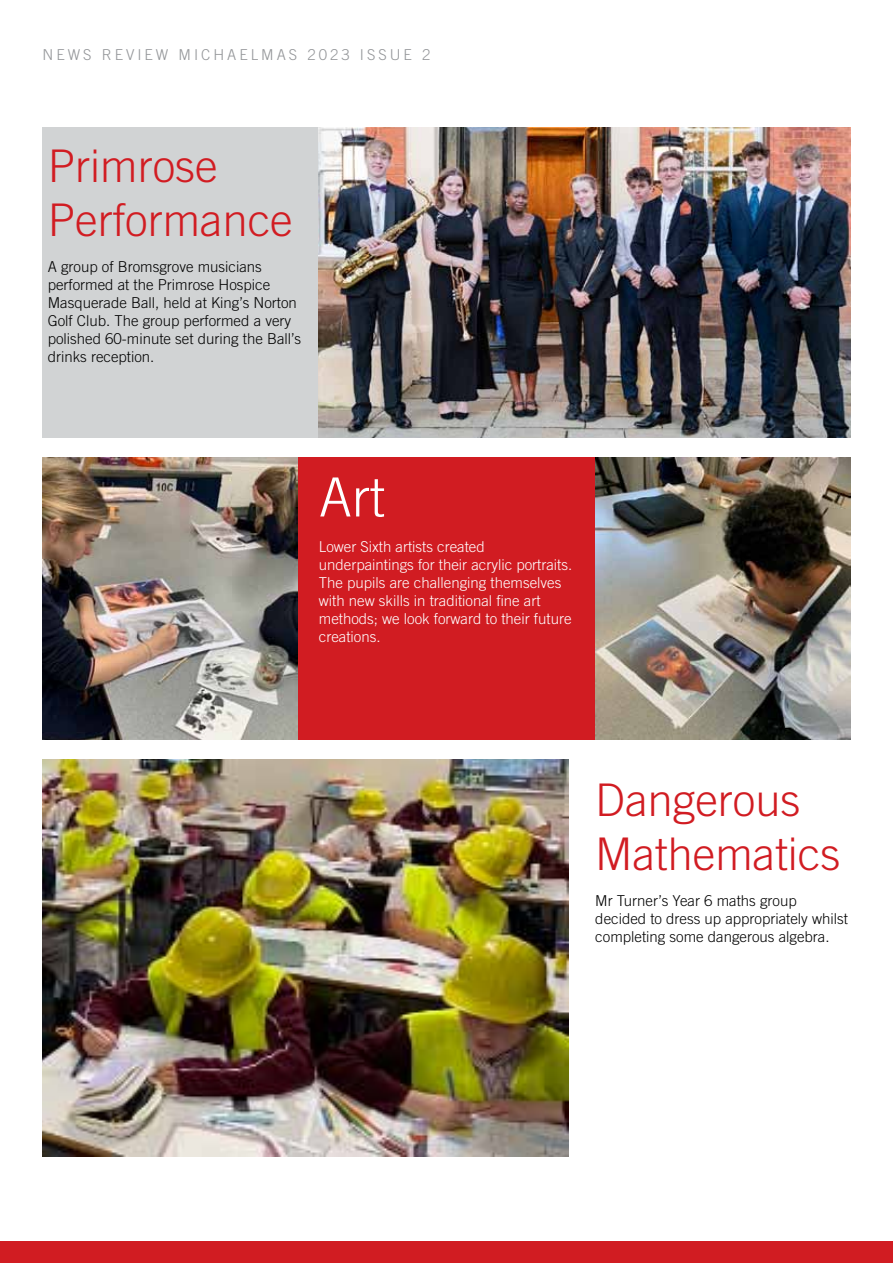
<style>
.page{position:relative;width:893px;height:1263px;background:#fff}
.page>*{position:absolute;margin:0;border:0;box-sizing:border-box;transform-origin:0 0}
.t1{font:300 54px "Trade Gothic LT Com";color:#fff}
.t2{font:300 45px/54px "Trade Gothic LT Com";color:#d11c22}
.t3{font:300 15px/18px "Trade Gothic LT Com";color:#000}
.t4{font:300 15px/18px "Trade Gothic LT Com";color:#fff}
.t5{font:300 15px "Trade Gothic LT Com";letter-spacing:.2em;color:#939598}
</style>
<div class="page">
<div style="left:43px;top:128px;width:807px;height:310px;background:#d1d3d4"></div>
<div style="left:43px;top:457px;width:807px;height:283px;background:#d11c22"></div>
<div style="left:0;top:1242px;width:892px;height:21px;background:#d11c22"></div>
<img style="left:319px;top:128px;width:531px;height:310px">
<img style="left:43px;top:457px;width:255px;height:283px">
<img style="left:595px;top:457px;width:255px;height:283px">
<img style="left:43px;top:759px;width:525px;height:397px">
<p class="t5" style="left:43px;top:46px;width:389px">news review MI CHAE LM AS 2023 issue 2</p>
<h2 class="t2" style="left:48px;top:138px;width:246px">Primrose<br>Performance</h2>
<p class="t3" style="left:48px;top:257px;width:255px">A group of Bromsgrove musicians performed at the Primrose Hospice Masquerade Ball, held at King’s Norton Golf Club. The group performed a very polished 60-minute set during the Ball’s drinks reception.</p>
<h1 class="t1" style="left:319px;top:465px;width:67px">Art</h1>
<p class="t4" style="left:319px;top:538px;width:255px">Lower Sixth artists created underpaintings for their acrylic portraits.<br>The pupils are challenging themselves with new skills in traditional fine art methods; we look forward to their future creations.</p>
<h2 class="t2" style="left:595px;top:773px;width:246px">Dangerous<br>Mathematics</h2>
<p class="t3" style="left:595px;top:892px;width:254px">M r Turner’s Year 6 maths group decided to dress up appropriately whilst completing some dangerous algebra.</p>
</div>
